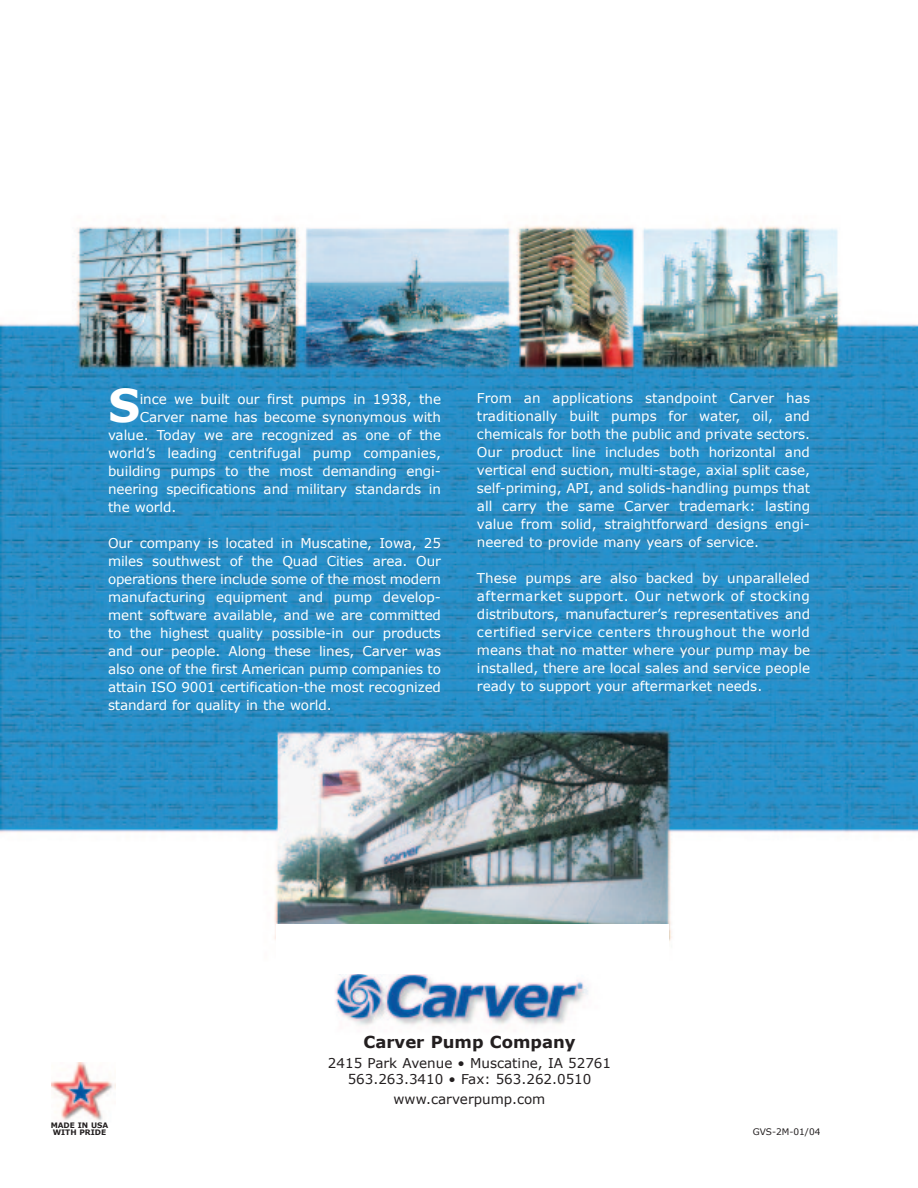
<style>
.page{position:relative;width:918px;height:1188px;background:#fff}
.page>*{position:absolute;margin:0;border:0;box-sizing:border-box;transform-origin:0 0}
.t1{font:700 45.3px "Verdana";color:#fff}
.t2{font:700 16.5px "Verdana";color:#231f20}
.t3{font:13.5px/18px "Verdana";letter-spacing:-.005em;color:#fff;text-align:justify}
.t4{font:13.5px/15.8px "Verdana";color:#231f20;text-align:center}
.t5{font:9px "Verdana";color:#231f20}
.t6{font:700 7.5px/7.5px "Verdana";color:#231f20}
</style>
<div class="page">
<img style="left:0;top:225px;width:918px;height:801px">
<img style="left:51px;top:1063px;width:65px;height:58px">
<div style="left:276px;top:924px;width:393px;height:50px;background:#fff"></div>
<h1 class="t1" style="left:108px;top:376px;width:34px">S</h1>
<p class="t3" style="left:140px;top:389px;width:303px">ince we built our first pumps in 1938, the</p>
<p class="t3" style="left:140px;top:407px;width:303px">Carver name has become synonymous with</p>
<p class="t3" style="left:108px;top:425px;width:335px">value. Today we are recognized as one of the</p>
<p class="t3" style="left:108px;top:443px;width:335px">worldís leading centrifugal pump companies,</p>
<p class="t3" style="left:108px;top:461px;width:335px">building pumps to the most demanding engi-</p>
<p class="t3" style="left:108px;top:479px;width:335px">neering specifications and military standards in</p>
<p class="t3" style="left:108px;top:497px;width:70px">the world.</p>
<p class="t3" style="left:108px;top:533px;width:335px">Our company is located in Muscatine, Iowa, 25 miles southwest of the Quad Cities area. Our operations there include some of the most modern manufacturing equipment and pump develop&shy;ment software available, and we are committed to the highest quality possible-in our products and our people. Along these lines, Carver was also one of the first American pump companies to attain ISO 9001 certification-the most recognized standard for quality in the world.</p>
<p class="t3" style="left:477px;top:388px;width:335px">From an applications standpoint Carver has traditionally built pumps for water, oil, and chemicals for both the public and private sectors.<br>Our product line includes both horizontal and vertical end suction, multi-stage, axial split case, self-priming, API, and solids-handling pumps that all carry the same Carver trademark: lasting value from solid, straightforward designs engi&shy;neered to provide many years of service.</p>
<p class="t3" style="left:477px;top:568px;width:335px">These pumps are also backed by unparalleled aftermarket support. Our network of stocking distributors, manufacturerís representatives and certified service centers throughout the world means that no matter where your pump may be installed, there are local sales and service people ready to support your aftermarket needs.</p>
<p class="t6" style="left:51px;top:1121px;width:59px">MADE IN USA<br>WITH PRIDE</p>
<p class="t2" style="left:363px;top:1031px;width:214px">Carver Pump Company</p>
<p class="t4" style="left:328px;top:1055px;width:285px">2415 Park Avenue ï Muscatine, IA 52761<br>563.263.3410 ï Fax: 563.262.0510</p>
<p class="t4" style="left:394px;top:1091px;width:153px">www.carverpump.com</p>
<p class="t5" style="left:753px;top:1126px;width:69px">GVS-2M-01/04</p>
</div>
